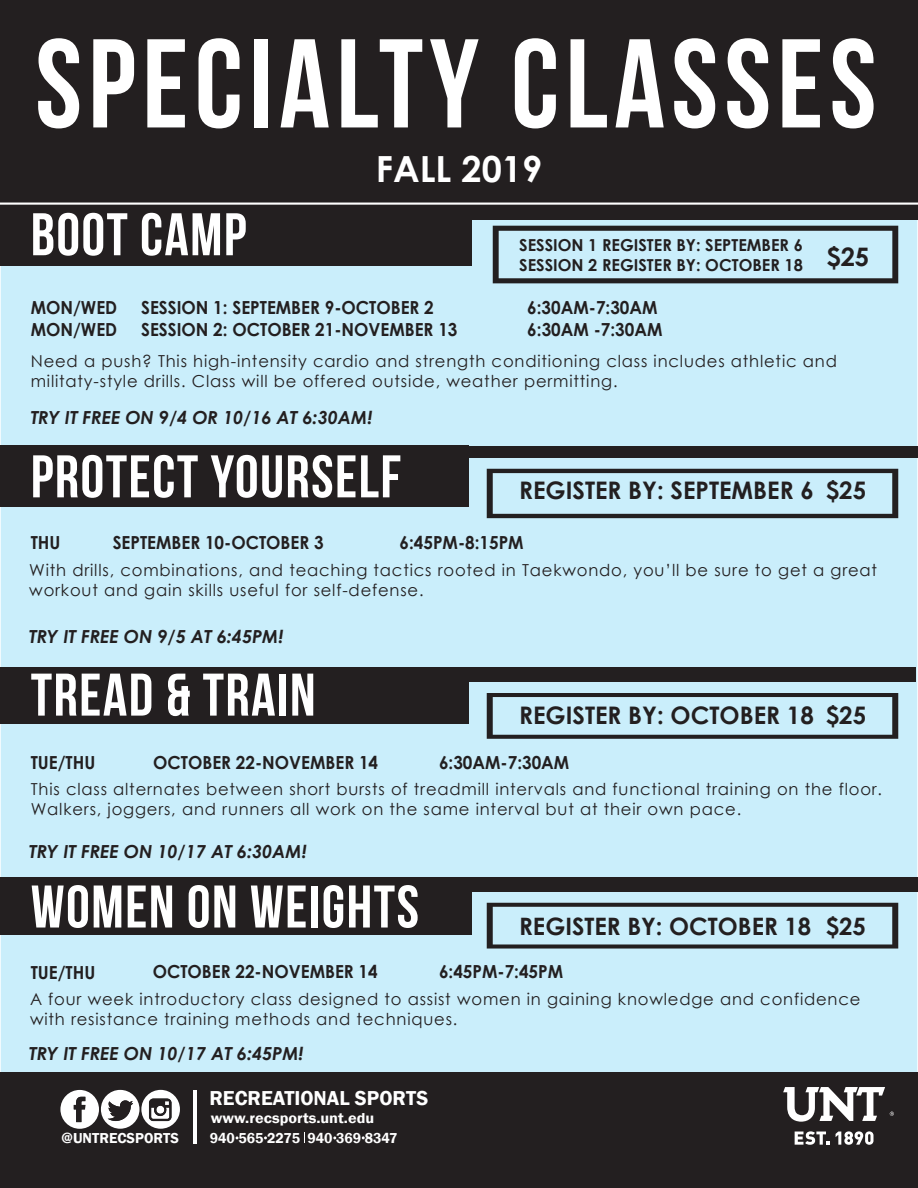
<style>
.page{position:relative;width:918px;height:1188px;background:#fff}
.page>*{position:absolute;margin:0;border:0;box-sizing:border-box;transform-origin:0 0}
.t1{font:700 126px "Bebas Neue";letter-spacing:.05em;color:#fff}
.t2{font:700 60px "Bebas Neue";letter-spacing:.025em;color:#fff}
.t3{font:700 36px "Century Gothic";color:#fff}
.t4{font:700 25.5px "Century Gothic";color:#231f20}
.t5{font:700 24.15px "Century Gothic";color:#231f20}
.t6{font:700 24px "Century Gothic";color:#231f20}
.t7{font:600 20.7px "Franklin Gothic";color:#fff}
.t8{font:700 18px/21.6px "Century Gothic";color:#231f20;scale:.95 1}
.t9{font:italic 700 18px "Century Gothic";color:#231f20}
.t10{font:16.5px/19.8px "Century Gothic";letter-spacing:.05em;color:#231f20}
.t11{font:700 16.5px/19.8px "Century Gothic";color:#231f20}
.t12{font:600 14.85px "Franklin Gothic";color:#fff;scale:1.09 1}
.t13{font:600 14.85px "Franklin Gothic";color:#fff;scale:.96 1}
.t14{font:600 14.85px "Franklin Gothic";color:#fff}
</style>
<div class="page">
<div style="left:0;top:0;width:918px;height:1188px;background:#caeefb;border:2px solid #fff"></div>
<div style="left:0;top:0;width:918px;height:210px;background:#231f20"></div>
<div style="left:0;top:667px;width:469px;height:57px;background:#231f20"></div>
<div style="left:0;top:1072px;width:918px;height:116px;background:#231f20"></div>
<svg style="left:783px;top:1087px;width:111px;height:35px"></svg>
<svg style="left:795px;top:1131px;width:35px;height:14px"></svg>
<svg style="left:836px;top:1131px;width:37px;height:14px"></svg>
<img style="left:60px;top:1090px;width:39px;height:39px;border-radius:19px">
<img style="left:141px;top:1090px;width:39px;height:39px;border-radius:19px">
<img style="left:101px;top:1090px;width:38px;height:39px;border-radius:19px">
<hr style="left:194px;top:1090px;width:3px;height:54px;background:#fff">
<div style="left:442px;top:667px;width:473px;height:15px;background:#231f20"></div>
<svg style="left:487px;top:693px;width:411px;height:46px"></svg>
<div style="left:0;top:446px;width:469px;height:61px;background:#231f20"></div>
<div style="left:450px;top:446px;width:468px;height:12px;background:#231f20"></div>
<svg style="left:487px;top:469px;width:411px;height:49px"></svg>
<div style="left:0;top:205px;width:472px;height:61px;background:#231f20"></div>
<div style="left:446px;top:206px;width:472px;height:14px;background:#231f20"></div>
<svg style="left:493px;top:226px;width:405px;height:57px"></svg>
<hr style="left:0;top:203px;width:918px;height:2px;background:#fff">
<div style="left:1px;top:877px;width:471px;height:58px;background:#231f20"></div>
<div style="left:450px;top:877px;width:468px;height:15px;background:#231f20"></div>
<svg style="left:487px;top:903px;width:411px;height:46px"></svg>
<h1 class="t1" style="left:35px;top:15px;width:843px">SPECIALTY CLASSES</h1>
<h2 class="t2" style="left:31px;top:202px;width:217px">BOOT CAMP</h2>
<h3 class="t3" style="left:376px;top:141px;width:168px">FALL 2019</h3>
<p class="t11" style="left:519px;top:234px;width:285px">SESSION 1 REGISTER BY: SEPTEMBER 6<br>SESSION 2 REGISTER BY: OCTOBER 18</p>
<p class="t8" style="left:31px;top:296px;width:93px">MON/WED</p>
<p class="t8" style="left:141px;top:296px;width:310px">SESSION 1: SEPTEMBER 9-OCTOBER 2</p>
<p class="t8" style="left:31px;top:318px;width:93px">MON/WED</p>
<p class="t8" style="left:141px;top:318px;width:334px">SESSION 2: OCTOBER 21-NOVEMBER 13</p>
<p class="t8" style="left:527px;top:296px;width:144px">6:30AM-7:30AM<br>6:30AM -7:30AM</p>
<h3 class="t4" style="left:826px;top:237px;width:44px">$25</h3>
<p class="t10" style="left:31px;top:351px;width:808px">Need a push? This high-intensity cardio and strength conditioning class includes athletic and militaty-style drills. Class will be offered outside, weather permitting.</p>
<p class="t9" style="left:31px;top:404px;width:343px">TRY IT FREE ON 9/4 OR 10/16 AT 6:30AM!</p>
<h2 class="t2" style="left:31px;top:444px;width:372px">PROTECT YOURSELF</h2>
<h3 class="t5" style="left:519px;top:472px;width:349px">REGISTER BY: SEPTEMBER 6 $25</h3>
<p class="t8" style="left:31px;top:531px;width:33px">THU</p>
<p class="t8" style="left:113px;top:531px;width:224px">SEPTEMBER 10-OCTOBER 3</p>
<p class="t8" style="left:400px;top:531px;width:132px">6:45PM-8:15PM</p>
<p class="t10" style="left:29px;top:560px;width:849px">With drills, combinations, and teaching tactics rooted in Taekwondo, you’ll be sure to get a great workout and gain skills useful for self-defense.</p>
<p class="t9" style="left:29px;top:623px;width:256px">TRY IT FREE ON 9/5 AT 6:45PM!</p>
<h2 class="t2" style="left:31px;top:662px;width:286px">TREAD &amp; TRAIN</h2>
<h3 class="t5" style="left:519px;top:697px;width:349px">REGISTER BY: OCTOBER 18 $25</h3>
<p class="t8" style="left:31px;top:751px;width:70px">TUE/THU</p>
<p class="t8" style="left:153px;top:751px;width:238px">OCTOBER 22-NOVEMBER 14</p>
<p class="t8" style="left:439px;top:751px;width:139px">6:30AM-7:30AM</p>
<p class="t10" style="left:31px;top:779px;width:853px">This class alternates between short bursts of treadmill intervals and functional training on the floor.<br>Walkers, joggers, and runners all work on the same interval but at their own pace.</p>
<p class="t9" style="left:29px;top:837px;width:279px">TRY IT FREE ON 10/17 AT 6:30AM!</p>
<h2 class="t2" style="left:31px;top:874px;width:390px">WOMEN ON WEIGHTS</h2>
<p class="t8" style="left:31px;top:961px;width:70px">TUE/THU</p>
<p class="t8" style="left:153px;top:960px;width:238px">OCTOBER 22-NOVEMBER 14</p>
<p class="t8" style="left:439px;top:960px;width:132px">6:45PM-7:45PM</p>
<p class="t10" style="left:30px;top:989px;width:832px">A four week introductory class designed to assist women in gaining knowledge and confidence with resistance training methods and techniques.</p>
<h3 class="t6" style="left:519px;top:908px;width:348px">REGISTER BY: OCTOBER 18 $25</h3>
<p class="t9" style="left:29px;top:1040px;width:276px">TRY IT FREE ON 10/17 AT 6:45PM!</p>
<p class="t14" style="left:62px;top:1129px;width:119px">@UNTRECSPORTS</p>
<p class="t7" style="left:209px;top:1086px;width:220px">RECREATIONAL SPORTS</p>
<p class="t13" style="left:210px;top:1129px;width:197px">940 565 2275 940 369 8347</p>
<p class="t12" style="left:211px;top:1108px;width:152px">www.recsports.unt.edu</p>
</div>
